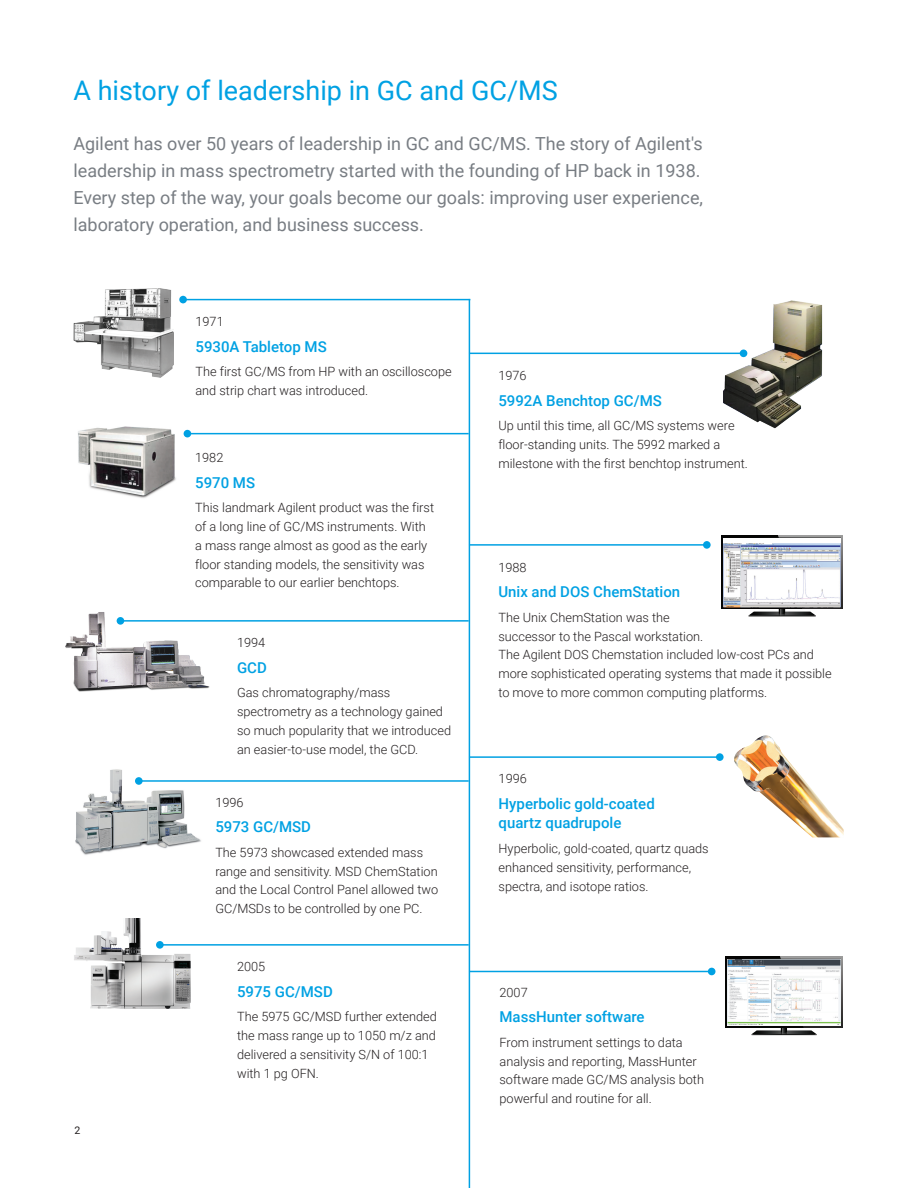
<style>
.page{position:relative;width:918px;height:1188px;background:#fff}
.page>*{position:absolute;margin:0;border:0;box-sizing:border-box;transform-origin:0 0}
.BROCHURE_headline_bl{font:27px "Roboto";color:#00a1e3}
.BROCHURE_paragraph_g{font:18px/27px "Roboto";color:#787d83}
.BROCHURE_callout_sub{font:500 15px/19.5px "Roboto";color:#00a1e3}
.BROCHURE_callout_tex{font:300 12.75px/18.8px "Roboto";color:#231f20}
.t1{font:10.5px "Roboto";color:#231f20}
</style>
<div class="page">
<img style="left:74px;top:289px;width:100px;height:89px">
<img style="left:708px;top:300px;width:115px;height:129px">
<hr style="left:183px;top:299px;width:287px;height:1px;background:#00a1e3">
<div style="left:179px;top:296px;width:8px;height:7px;background:#00a1e3;border-radius:50%"></div>
<hr style="left:469px;top:353px;width:275px;height:1px;background:#00a1e3">
<div style="left:740px;top:350px;width:7px;height:7px;background:#00a1e3;border-radius:50%"></div>
<img style="left:65px;top:612px;width:145px;height:80px">
<svg style="left:74px;top:918px;width:117px;height:91px"></svg>
<img style="left:112px;top:918px;width:17px;height:32px">
<hr style="left:120px;top:620px;width:349px;height:2px;background:#00a1e3">
<div style="left:117px;top:617px;width:7px;height:8px;background:#00a1e3;border-radius:50%"></div>
<hr style="left:160px;top:944px;width:309px;height:2px;background:#00a1e3">
<div style="left:156px;top:941px;width:8px;height:8px;background:#00a1e3;border-radius:50%"></div>
<img style="left:75px;top:769px;width:126px;height:86px">
<hr style="left:139px;top:780px;width:330px;height:2px;background:#00a1e3">
<div style="left:135px;top:777px;width:8px;height:8px;background:#00a1e3;border-radius:50%"></div>
<img style="left:78px;top:426px;width:106px;height:72px">
<hr style="left:187px;top:433px;width:282px;height:1px;background:#00a1e3">
<div style="left:184px;top:430px;width:7px;height:7px;background:#00a1e3;border-radius:50%"></div>
<hr style="left:469px;top:299px;width:1px;height:889px;background:#00a1e3">
<svg style="left:721px;top:535px;width:122px;height:81px"></svg>
<img style="left:723px;top:543px;width:118px;height:64px">
<hr style="left:469px;top:544px;width:238px;height:2px;background:#00a1e3">
<div style="left:703px;top:541px;width:8px;height:8px;background:#00a1e3;border-radius:50%"></div>
<img style="left:734px;top:735px;width:110px;height:102px">
<hr style="left:469px;top:756px;width:251px;height:2px;background:#00a1e3">
<div style="left:716px;top:753px;width:8px;height:8px;background:#00a1e3;border-radius:50%"></div>
<svg style="left:725px;top:957px;width:118px;height:78px"></svg>
<img style="left:727px;top:959px;width:114px;height:66px">
<hr style="left:469px;top:971px;width:243px;height:1px;background:#00a1e3">
<div style="left:708px;top:968px;width:8px;height:7px;background:#00a1e3;border-radius:50%"></div>
<p class="BROCHURE_headline_bl" style="left:73px;top:72px;width:486px">A history of leadership in GC and GC/MS</p>
<p class="BROCHURE_paragraph_g" style="left:73px;top:129px;width:631px">Agilent has over 50 years of leadership in GC and GC/MS. The story of Agilent's leadership in mass spectrometry started with the founding of HP back in 1938.<br>Every step of the way, your goals become our goals: improving user experience, laboratory operation, and business success.</p>
<p class="t1" style="left:75px;top:1123px;width:7px">2</p>
<p class="BROCHURE_callout_tex" style="left:195px;top:312px;width:30px">1971</p>
<p class="BROCHURE_callout_sub" style="left:195px;top:336px;width:133px">5930A Tabletop MS</p>
<p class="BROCHURE_callout_tex" style="left:195px;top:362px;width:258px">The first GC/MS from HP with an oscilloscope and strip chart was introduced.</p>
<p class="BROCHURE_callout_tex" style="left:195px;top:448px;width:30px">1982</p>
<p class="BROCHURE_callout_sub" style="left:195px;top:472px;width:62px">5970 MS</p>
<p class="BROCHURE_callout_tex" style="left:195px;top:498px;width:241px">This landmark Agilent product was the first of a long line of GC/MS instruments. With a mass range almost as good as the early floor standing models, the sensitivity was comparable to our earlier benchtops.</p>
<p class="BROCHURE_callout_tex" style="left:237px;top:633px;width:30px">1994</p>
<p class="BROCHURE_callout_sub" style="left:237px;top:657px;width:31px">GCD</p>
<p class="BROCHURE_callout_tex" style="left:237px;top:683px;width:216px">Gas chromatography/mass spectrometry as a technology gained so much popularity that we introduced an easier-to-use model, the GCD.</p>
<p class="BROCHURE_callout_tex" style="left:215px;top:792px;width:30px">1996</p>
<p class="BROCHURE_callout_sub" style="left:215px;top:816px;width:97px">5973 GC/MSD</p>
<p class="BROCHURE_callout_tex" style="left:215px;top:842px;width:224px">The 5973 showcased extended mass range and sensitivity. MSD ChemStation and the Local Control Panel allowed two GC/MSDs to be controlled by one PC.</p>
<p class="BROCHURE_callout_tex" style="left:237px;top:957px;width:30px">2005</p>
<p class="BROCHURE_callout_sub" style="left:237px;top:981px;width:97px">5975 GC/MSD</p>
<p class="BROCHURE_callout_tex" style="left:237px;top:1007px;width:201px">The 5975 GC/MSD further extended the mass range up to 1050 m/z and delivered a sensitivity S/N of 100:1 with 1 pg OFN.</p>
<p class="BROCHURE_callout_tex" style="left:498px;top:366px;width:30px">1976</p>
<p class="BROCHURE_callout_sub" style="left:498px;top:390px;width:165px">5992A Benchtop GC/MS</p>
<p class="BROCHURE_callout_tex" style="left:498px;top:416px;width:251px">Up until this time, all GC/MS systems were floor-standing units. The 5992 marked a milestone with the first benchtop instrument.</p>
<p class="BROCHURE_callout_tex" style="left:498px;top:557px;width:30px">1988</p>
<p class="BROCHURE_callout_sub" style="left:498px;top:582px;width:183px">Unix and DOS ChemStation</p>
<p class="BROCHURE_callout_tex" style="left:498px;top:608px;width:335px">The Unix ChemStation was the<br>successor to the Pascal workstation.<br>The Agilent DOS Chemstation included low-cost PCs and more sophisticated operating systems that made it possible to move to more common computing platforms.</p>
<p class="BROCHURE_callout_tex" style="left:499px;top:769px;width:30px">1996</p>
<p class="BROCHURE_callout_sub" style="left:499px;top:793px;width:158px">Hyperbolic gold-coated quartz quadrupole</p>
<p class="BROCHURE_callout_tex" style="left:499px;top:839px;width:212px">Hyperbolic, gold-coated, quartz quads enhanced sensitivity, performance, spectra, and isotope ratios.</p>
<p class="BROCHURE_callout_tex" style="left:500px;top:982px;width:30px">2007</p>
<p class="BROCHURE_callout_sub" style="left:500px;top:1007px;width:147px">MassHunter software</p>
<p class="BROCHURE_callout_tex" style="left:500px;top:1033px;width:206px">From instrument settings to data analysis and reporting, MassHunter software made GC/MS analysis both powerful and routine for all.</p>
</div>
